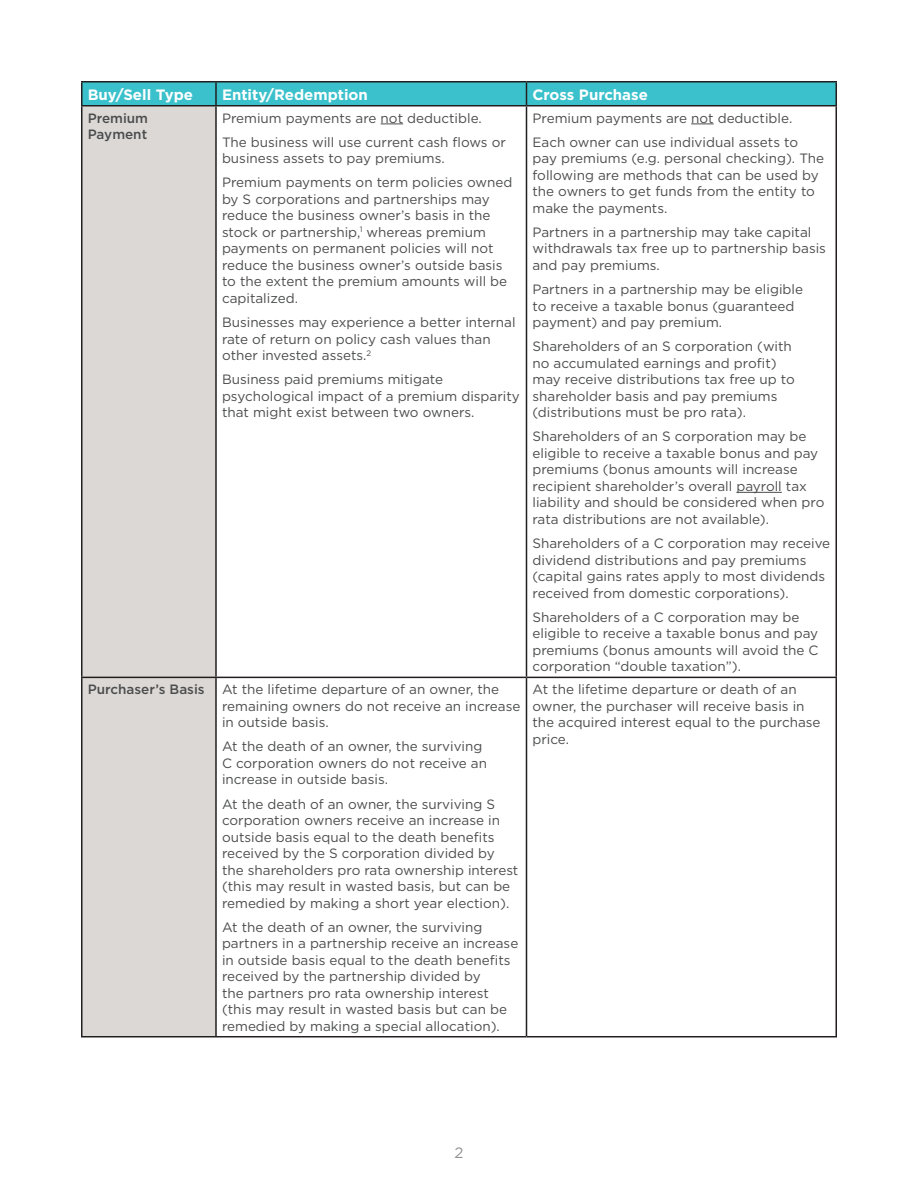
<style>
.page{position:relative;width:918px;height:1188px;background:#fff}
.page>*{position:absolute;margin:0;border:0;box-sizing:border-box;transform-origin:0 0}
.t1{font:700 15px "Gotham";color:#fff}
.subhead_1{font:15px "Gotham";color:#939193}
.t2{font:13.5px/16.5px "Gotham";color:#4b4c4d}
.t3{font:500 13.5px/16.5px "Gotham";color:#4b4c4d}
</style>
<div class="page">
<div style="left:82px;top:106px;width:133px;height:930px;background:#dcd8d5"></div>
<hr style="left:81px;top:81px;width:135px;height:1px;background:#231f20">
<hr style="left:216px;top:81px;width:310px;height:1px;background:#231f20">
<hr style="left:526px;top:81px;width:311px;height:1px;background:#231f20">
<div style="left:81px;top:82px;width:756px;height:23px;background:#3bc1cc"></div>
<hr style="left:81px;top:105px;width:135px;height:1px;background:#231f20">
<hr style="left:81px;top:106px;width:1px;height:571px;background:#231f20">
<hr style="left:216px;top:105px;width:310px;height:1px;background:#231f20">
<hr style="left:215px;top:106px;width:2px;height:571px;background:#231f20">
<hr style="left:526px;top:105px;width:311px;height:1px;background:#231f20">
<hr style="left:526px;top:106px;width:1px;height:571px;background:#231f20">
<hr style="left:836px;top:106px;width:1px;height:571px;background:#231f20">
<hr style="left:81px;top:677px;width:135px;height:1px;background:#231f20">
<hr style="left:81px;top:678px;width:1px;height:358px;background:#231f20">
<hr style="left:216px;top:677px;width:310px;height:1px;background:#231f20">
<hr style="left:215px;top:678px;width:2px;height:358px;background:#231f20">
<hr style="left:526px;top:677px;width:311px;height:1px;background:#231f20">
<hr style="left:526px;top:678px;width:1px;height:358px;background:#231f20">
<hr style="left:836px;top:678px;width:1px;height:358px;background:#231f20">
<hr style="left:81px;top:1036px;width:135px;height:1px;background:#231f20">
<hr style="left:216px;top:1036px;width:310px;height:1px;background:#231f20">
<hr style="left:526px;top:1036px;width:311px;height:1px;background:#231f20">
<svg style="left:381px;top:124px;width:22px;height:1px"></svg>
<svg style="left:691px;top:124px;width:23px;height:1px"></svg>
<hr style="left:736px;top:492px;width:46px;height:1px;background:#4b4c4d">
<p class="t1" style="left:88px;top:84px;width:107px">Buy/Sell Type</p>
<p class="t1" style="left:222px;top:84px;width:147px">Entity/Redemption</p>
<p class="t1" style="left:532px;top:84px;width:117px">Cross Purchase</p>
<p class="t3" style="left:88px;top:109px;width:62px">Premium<br>Payment</p>
<p class="t2" style="left:222px;top:109px;width:261px">Premium payments are not deductible.</p>
<p class="t2" style="left:532px;top:109px;width:261px">Premium payments are not deductible.</p>
<p class="t2" style="left:532px;top:133px;width:293px">Each owner can use individual assets to pay premiums (e.g. personal checking). The following are methods that can be used by the owners to get funds from the entity to make the payments.</p>
<p class="t2" style="left:532px;top:224px;width:295px">Partners in a partnership may take capital withdrawals tax free up to partnership basis and pay premiums.</p>
<p class="t2" style="left:532px;top:281px;width:272px">Partners in a partnership may be eligible to receive a taxable bonus (guaranteed payment) and pay premium.</p>
<p class="t2" style="left:532px;top:338px;width:264px">Shareholders of an S corporation (with no accumulated earnings and profit) may receive distributions tax free up to shareholder basis and pay premiums (distributions must be pro rata).</p>
<p class="t2" style="left:532px;top:428px;width:293px">Shareholders of an S corporation may be eligible to receive a taxable bonus and pay premiums (bonus amounts will increase recipient shareholder’s overall payroll tax liability and should be considered when pro rata distributions are not available).</p>
<p class="t2" style="left:532px;top:535px;width:299px">Shareholders of a C corporation may receive dividend distributions and pay premiums (capital gains rates apply to most dividends received from domestic corporations).</p>
<p class="t2" style="left:532px;top:609px;width:288px">Shareholders of a C corporation may be eligible to receive a taxable bonus and pay premiums (bonus amounts will avoid the C corporation “double taxation”).</p>
<p class="t2" style="left:222px;top:133px;width:285px">The business will use current cash flows or business assets to pay premiums.</p>
<p class="t2" style="left:222px;top:174px;width:292px">Premium payments on term policies owned by S corporations and partnerships may reduce the business owner’s basis in the stock or partnership,<sup>1</sup> whereas premium payments on permanent policies will not reduce the business owner’s outside basis to the extent the premium amounts will be capitalized.</p>
<p class="t2" style="left:222px;top:314px;width:295px">Businesses may experience a better internal rate of return on policy cash values than other invested assets.<sup>2</sup></p>
<p class="t2" style="left:222px;top:371px;width:299px">Business paid premiums mitigate psychological impact of a premium disparity that might exist between two owners.</p>
<p class="t3" style="left:88px;top:681px;width:118px">Purchaser’s Basis</p>
<p class="t2" style="left:222px;top:681px;width:300px">At the lifetime departure of an owner, the remaining owners do not receive an increase in outside basis.</p>
<p class="t2" style="left:222px;top:738px;width:267px">At the death of an owner, the surviving<br>C corporation owners do not receive an increase in outside basis.</p>
<p class="t2" style="left:222px;top:795px;width:298px">At the death of an owner, the surviving S corporation owners receive an increase in outside basis equal to the death benefits received by the S corporation divided by the shareholders pro rata ownership interest (this may result in wasted basis, but can be remedied by making a short year election).</p>
<p class="t2" style="left:222px;top:918px;width:298px">At the death of an owner, the surviving partners in a partnership receive an increase in outside basis equal to the death benefits received by the partnership divided by<br>the partners pro rata ownership interest (this may result in wasted basis but can be remedied by making a special allocation).</p>
<p class="t2" style="left:532px;top:681px;width:290px">At the lifetime departure or death of an owner, the purchaser will receive basis in the acquired interest equal to the purchase price.</p>
<p class="subhead_1" style="left:455px;top:1143px;width:10px">2</p>
</div>
